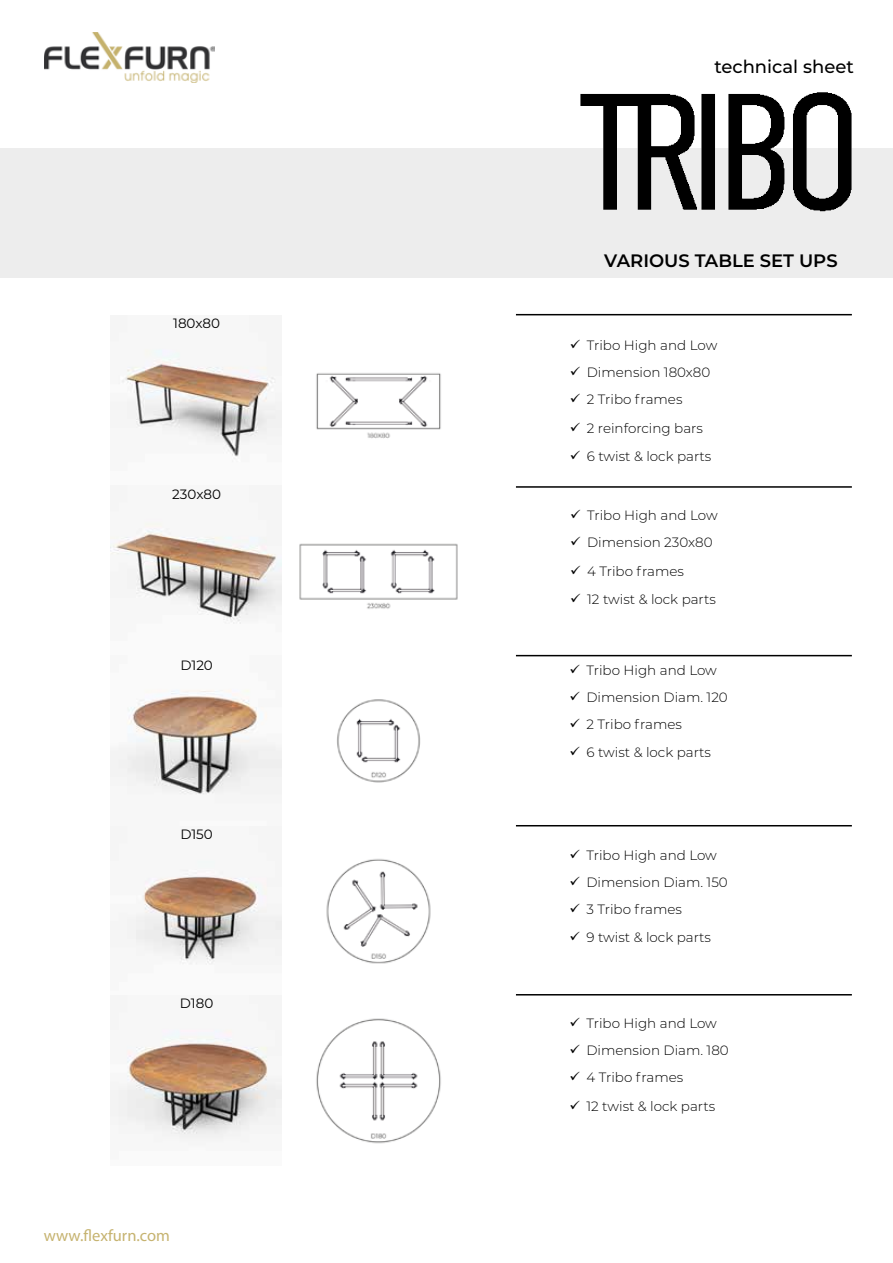
<style>
.page{position:relative;width:893px;height:1263px;background:#fff}
.page>*{position:absolute;margin:0;border:0;box-sizing:border-box;transform-origin:0 0}
.t1{font:600 18px "Montserrat";color:#000}
.t2{font:500 18px "Montserrat";color:#000}
.t3{font:16.5px "Myriad Pro";color:#c6b370}
.t4{font:300 13.5px/27px "Montserrat";color:#000}
.t5{font:13.5px "Montserrat";color:#000}
</style>
<div class="page">
<div style="left:0;top:148px;width:893px;height:130px;background:#ededed"></div>
<img style="left:45px;top:33px;width:170px;height:50px">
<img style="left:111px;top:349px;width:170px;height:792px">
<img style="left:316px;top:373px;width:125px;height:66px">
<img style="left:299px;top:543px;width:159px;height:601px">
<hr style="left:516px;top:314px;width:336px;height:1px;background:#000">
<hr style="left:516px;top:486px;width:336px;height:2px;background:#000">
<hr style="left:516px;top:655px;width:336px;height:1px;background:#000">
<hr style="left:516px;top:825px;width:336px;height:1px;background:#000">
<hr style="left:516px;top:994px;width:336px;height:1px;background:#000">
<img style="left:580px;top:92px;width:272px;height:120px">
<p class="t5" style="left:173px;top:314px;width:49px">180x80</p>
<p class="t5" style="left:172px;top:485px;width:50px">230x80</p>
<p class="t5" style="left:180px;top:656px;width:34px">D120</p>
<p class="t5" style="left:180px;top:825px;width:34px">D150</p>
<p class="t5" style="left:180px;top:994px;width:35px">D180</p>
<p class="t3" style="left:44px;top:1225px;width:128px">www.flexfurn.com</p>
<h1 class="t2" style="left:714px;top:54px;width:141px">technical sheet</h1>
<h1 class="t1" style="left:604px;top:248px;width:235px">VARIOUS TABLE SET UPS</h1>
<p class="t4" style="left:587px;top:331px;width:132px">Tribo High and Low<br>Dimension 180x80<br>2 Tribo frames</p>
<p class="t4" style="left:587px;top:413px;width:126px;line-height:28.5px">2 reinforcing bars<br>6 twist &amp; lock parts</p>
<p class="t4" style="left:587px;top:501px;width:132px">Tribo High and Low<br>Dimension 230x80</p>
<p class="t4" style="left:587px;top:556px;width:130px;line-height:28.5px">4 Tribo frames<br>12 twist &amp; lock parts</p>
<p class="t4" style="left:586px;top:656px;width:143px">Tribo High and Low<br>Dimension Diam. 120<br>2 Tribo frames</p>
<p class="t4" style="left:586px;top:738px;width:126px">6 twist &amp; lock parts</p>
<p class="t4" style="left:586px;top:841px;width:143px">Tribo High and Low<br>Dimension Diam. 150<br>3 Tribo frames</p>
<p class="t4" style="left:586px;top:923px;width:126px">9 twist &amp; lock parts</p>
<p class="t4" style="left:586px;top:1009px;width:144px">Tribo High and Low<br>Dimension Diam. 180<br>4 Tribo frames</p>
<p class="t4" style="left:586px;top:1092px;width:130px">12 twist &amp; lock parts</p>
</div>
